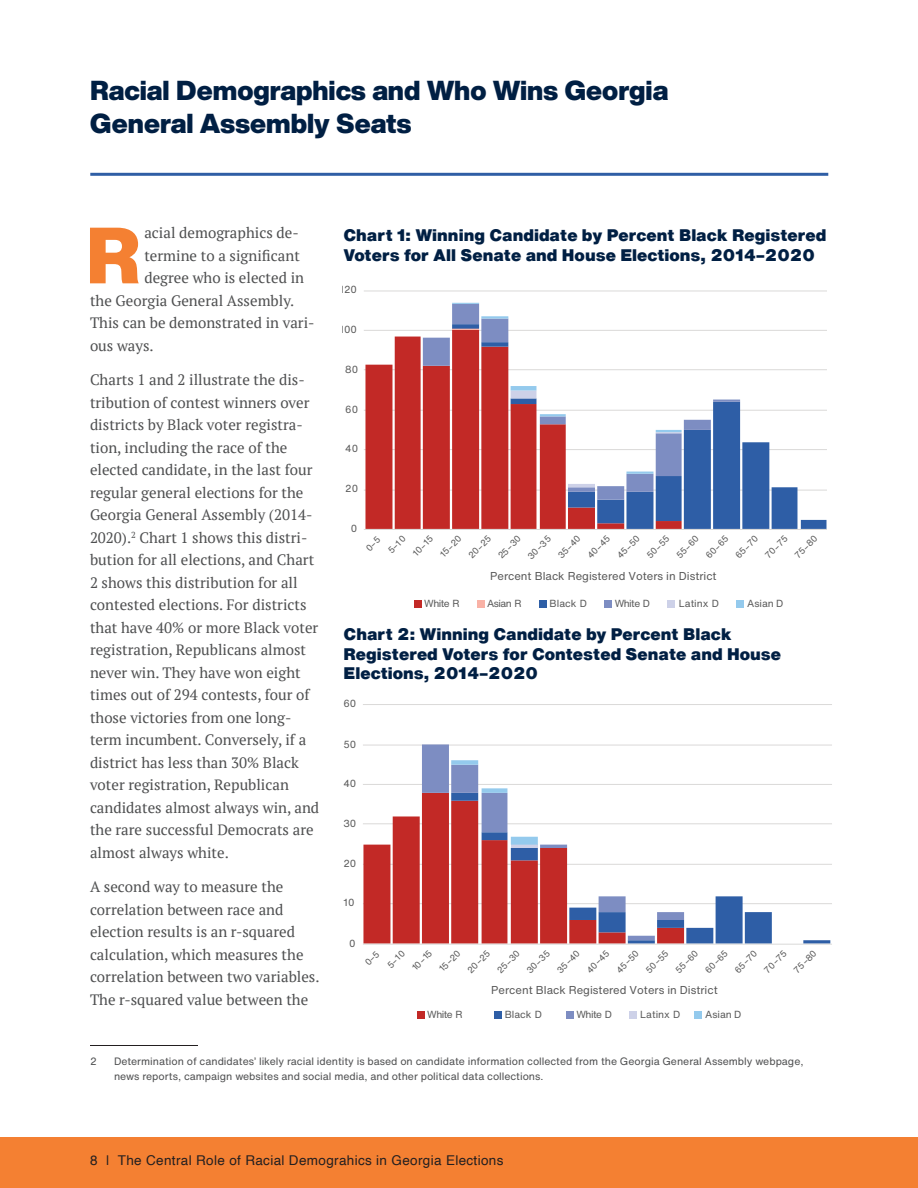
<style>
.page{position:relative;width:918px;height:1188px;background:#fff}
.page>*{position:absolute;margin:0;border:0;box-sizing:border-box;transform-origin:0 0}
.body_drop_cap{font:900 78.15px "Helvetica Now Display";color:#f48032}
.t1{font:900 27px/32.4px "Helvetica Now Display";color:#001f43}
.subhead_B{font:900 16.5px/19.5px "Helvetica Now Text";color:#001f43}
.body_text{font:15px/22.5px "PT Serif";color:#4e4f50}
.body_drop_cap-2{font:15px "PT Serif";color:#4e4f50}
.t2{font:13.5px "Helvetica";letter-spacing:.025em;color:#231f20}
.t3{font:11.25px "Helvetica Now Text";color:#595959}
.footnotes_regular{font:10.5px/15px "Helvetica Now Text";color:#4e4f50}
.t4{font:10.2px "Helvetica Now Text";color:#595959}
.t5{font:9px/17.4px "Helvetica Now Text";color:#595959}
</style>
<div class="page">
<div style="left:0;top:1138px;width:918px;height:50px;background:#f48032"></div>
<hr style="left:90px;top:1045px;width:108px;height:1px;background:#231f20">
<hr style="left:90px;top:173px;width:738px;height:3px;background:#2f5ea5">
<hr style="left:364px;top:490px;width:462px;height:1px;background:#dad9d8">
<hr style="left:364px;top:449px;width:462px;height:1px;background:#dad9d8">
<hr style="left:364px;top:410px;width:462px;height:1px;background:#dad9d8">
<hr style="left:364px;top:369px;width:462px;height:1px;background:#dad9d8">
<hr style="left:364px;top:330px;width:462px;height:1px;background:#dad9d8">
<hr style="left:364px;top:291px;width:462px;height:1px;background:#dad9d8">
<svg style="left:365px;top:336px;width:85px;height:193px;background:#ca4845"></svg>
<svg style="left:452px;top:400px;width:374px;height:129px"></svg>
<svg style="left:423px;top:336px;width:317px;height:164px"></svg>
<svg style="left:452px;top:303px;width:230px;height:184px"></svg>
<hr style="left:364px;top:529px;width:462px;height:1px;background:#dad9d8">
<div style="left:414px;top:600px;width:8px;height:8px;background:#c22926"></div>
<div style="left:477px;top:600px;width:8px;height:8px;background:#f9b2a6"></div>
<div style="left:539px;top:600px;width:8px;height:8px;background:#2e5ea6"></div>
<div style="left:605px;top:600px;width:7px;height:8px;background:#7d8dc2"></div>
<div style="left:668px;top:600px;width:7px;height:8px;background:#cdd1e8"></div>
<div style="left:737px;top:600px;width:7px;height:8px;background:#94caed"></div>
<hr style="left:363px;top:903px;width:469px;height:1px;background:#dad9d8">
<hr style="left:363px;top:864px;width:469px;height:1px;background:#dad9d8">
<hr style="left:363px;top:823px;width:469px;height:1px;background:#dad9d8">
<hr style="left:363px;top:784px;width:469px;height:1px;background:#dad9d8">
<hr style="left:363px;top:745px;width:469px;height:1px;background:#dad9d8">
<hr style="left:363px;top:704px;width:469px;height:1px;background:#dad9d8">
<svg style="left:363px;top:816px;width:88px;height:128px;fill:#c22926"></svg>
<svg style="left:451px;top:823px;width:379px;height:121px"></svg>
<svg style="left:422px;top:744px;width:262px;height:196px"></svg>
<hr style="left:511px;top:845px;width:27px;height:3px;background:#cdd1e8">
<svg style="left:451px;top:760px;width:87px;height:85px"></svg>
<hr style="left:363px;top:944px;width:469px;height:1px;background:#dad9d8">
<div style="left:417px;top:1011px;width:8px;height:7px;background:#c22926"></div>
<div style="left:494px;top:1011px;width:8px;height:7px;background:#2e5ea6"></div>
<div style="left:566px;top:1011px;width:8px;height:7px;background:#7d8dc2"></div>
<div style="left:629px;top:1011px;width:8px;height:7px;background:#cdd1e8"></div>
<div style="left:695px;top:1011px;width:7px;height:7px;background:#94caed"></div>
<p class="t1" style="left:90px;top:74px;width:579px">Racial Demographics and Who Wins Georgia<br>General Assembly Seats</p>
<p class="body_drop_cap" style="left:86px;top:201px;width:55px">R</p>
<p class="body_drop_cap-2" style="left:144px;top:223px;width:156px">acial demographics de-</p>
<p class="body_drop_cap-2" style="left:144px;top:246px;width:157px">termine to a significant</p>
<p class="body_drop_cap-2" style="left:144px;top:268px;width:161px">degree who is elected in</p>
<p class="body_drop_cap-2" style="left:90px;top:291px;width:206px">the Georgia General Assembly.</p>
<p class="body_drop_cap-2" style="left:90px;top:313px;width:226px">This can be demonstrated in vari-</p>
<p class="body_drop_cap-2" style="left:90px;top:336px;width:65px">ous ways.</p>
<p class="body_text" style="left:90px;top:369px;width:231px">Charts 1 and 2 illustrate the dis&shy;tribution of contest winners over districts by Black voter registra&shy;tion, including the race of the elected candidate, in the last four regular general elections for the<br>Georgia General Assembly (2014-<br>2020).<sup>2</sup> Chart 1 shows this distri&shy;bution for all elections, and Chart<br>2 shows this distribution for all contested elections. For districts that have 40% or more Black voter registration, Republicans almost never win. They have won eight times out of 294 contests, four of those victories from one long&shy;term incumbent. Conversely, if a district has less than 30% Black voter registration, Republican candidates almost always win, and the rare successful Democrats are almost always white.</p>
<p class="body_text" style="left:90px;top:876px;width:231px">A second way to measure the correlation between race and election results is an r-squared calculation, which measures the correlation between two variables.<br>The r-squared value between the</p>
<p class="subhead_B" style="left:344px;top:225px;width:484px">Chart 1: Winning Candidate by Percent Black Registered<br>Voters for All Senate and House Elections, 2014–2020</p>
<p class="t4" style="left:340px;top:281px;width:19px">120</p>
<p class="t4" style="left:340px;top:322px;width:19px">100</p>
<p class="t4" style="left:345px;top:361px;width:14px">80</p>
<p class="t4" style="left:345px;top:402px;width:14px">60</p>
<p class="t4" style="left:345px;top:441px;width:14px">40</p>
<p class="t4" style="left:345px;top:480px;width:14px">20</p>
<p class="t4" style="left:351px;top:521px;width:8px">0</p>
<p class="t5" style="left:371px;top:533px;width:22px;text-indent:-14px;rotate:-45deg">0–5<br>5–10</p>
<p class="t5" style="left:408px;top:548px;width:26px;rotate:-45deg">10–15</p>
<p class="t5" style="left:435px;top:549px;width:28px;rotate:-45deg">15–20</p>
<p class="t5" style="left:464px;top:550px;width:29px;rotate:-45deg">20–25</p>
<p class="t5" style="left:493px;top:551px;width:30px;rotate:-45deg">25–30</p>
<p class="t5" style="left:523px;top:551px;width:30px;rotate:-45deg">30–35</p>
<p class="t5" style="left:553px;top:550px;width:29px;rotate:-45deg">35–40</p>
<p class="t5" style="left:583px;top:550px;width:29px;rotate:-45deg">40–45</p>
<p class="t5" style="left:612px;top:550px;width:29px;rotate:-45deg">45–50</p>
<p class="t5" style="left:642px;top:550px;width:29px;rotate:-45deg">50–55</p>
<p class="t5" style="left:671px;top:550px;width:29px;rotate:-45deg">55–60</p>
<p class="t5" style="left:701px;top:550px;width:29px;rotate:-45deg">60–65</p>
<p class="t5" style="left:731px;top:550px;width:29px;rotate:-45deg">65–70</p>
<p class="t5" style="left:760px;top:550px;width:29px;rotate:-45deg">70–75</p>
<p class="t5" style="left:790px;top:550px;width:29px;rotate:-45deg">75–80</p>
<p class="t3" style="left:490px;top:567px;width:228px">Percent Black Registered Voters in District</p>
<p class="t4" style="left:424px;top:596px;width:37px">White R</p>
<p class="t4" style="left:487px;top:596px;width:36px">Asian R</p>
<p class="t4" style="left:550px;top:596px;width:39px">Black D</p>
<p class="t4" style="left:615px;top:596px;width:37px">White D</p>
<p class="t4" style="left:679px;top:596px;width:42px">Latinx D</p>
<p class="t4" style="left:747px;top:596px;width:38px">Asian D</p>
<p class="subhead_B" style="left:344px;top:624px;width:439px">Chart 2: Winning Candidate by Percent Black<br>Registered Voters for Contested Senate and House<br>Elections, 2014–2020</p>
<p class="t4" style="left:344px;top:696px;width:14px">60</p>
<p class="t4" style="left:344px;top:737px;width:14px">50</p>
<p class="t4" style="left:344px;top:776px;width:14px">40</p>
<p class="t4" style="left:344px;top:815px;width:14px">30</p>
<p class="t4" style="left:344px;top:856px;width:14px">20</p>
<p class="t4" style="left:344px;top:895px;width:13px">10</p>
<p class="t4" style="left:349px;top:936px;width:8px">0</p>
<p class="t5" style="left:370px;top:948px;width:22px;text-indent:-14px;rotate:-45deg">0–5<br>5–10</p>
<p class="t5" style="left:407px;top:963px;width:26px;rotate:-45deg">10–15</p>
<p class="t5" style="left:434px;top:964px;width:28px;rotate:-45deg">15–20</p>
<p class="t5" style="left:463px;top:965px;width:29px;rotate:-45deg">20–25</p>
<p class="t5" style="left:492px;top:965px;width:30px;rotate:-45deg">25–30</p>
<p class="t5" style="left:522px;top:966px;width:30px;rotate:-45deg">30–35</p>
<p class="t5" style="left:552px;top:965px;width:29px;rotate:-45deg">35–40</p>
<p class="t5" style="left:582px;top:965px;width:29px;rotate:-45deg">40–45</p>
<p class="t5" style="left:611px;top:965px;width:29px;rotate:-45deg">45–50</p>
<p class="t5" style="left:641px;top:965px;width:29px;rotate:-45deg">50–55</p>
<p class="t5" style="left:671px;top:965px;width:29px;rotate:-45deg">55–60</p>
<p class="t5" style="left:700px;top:965px;width:29px;rotate:-45deg">60–65</p>
<p class="t5" style="left:730px;top:965px;width:29px;rotate:-45deg">65–70</p>
<p class="t5" style="left:759px;top:965px;width:29px;rotate:-45deg">70–75</p>
<p class="t5" style="left:789px;top:965px;width:29px;rotate:-45deg">75–80</p>
<p class="t3" style="left:491px;top:982px;width:228px">Percent Black Registered Voters in District</p>
<p class="t4" style="left:427px;top:1007px;width:37px">White R</p>
<p class="t4" style="left:505px;top:1007px;width:39px">Black D</p>
<p class="t4" style="left:576px;top:1007px;width:37px">White D</p>
<p class="t4" style="left:640px;top:1007px;width:42px">Latinx D</p>
<p class="t4" style="left:705px;top:1007px;width:38px">Asian D</p>
<p class="footnotes_regular" style="left:90px;top:1053px;width:8px">2</p>
<p class="footnotes_regular" style="left:114px;top:1053px;width:691px">Determination of candidates’ likely racial identity is based on candidate information collected from the Georgia General Assembly webpage, news reports, campaign websites and social media, and other political data collections.</p>
<p class="t2" style="left:90px;top:1150px;width:415px">8 | The Central Role of Racial Demograhics in Georgia Elections</p>
</div>
